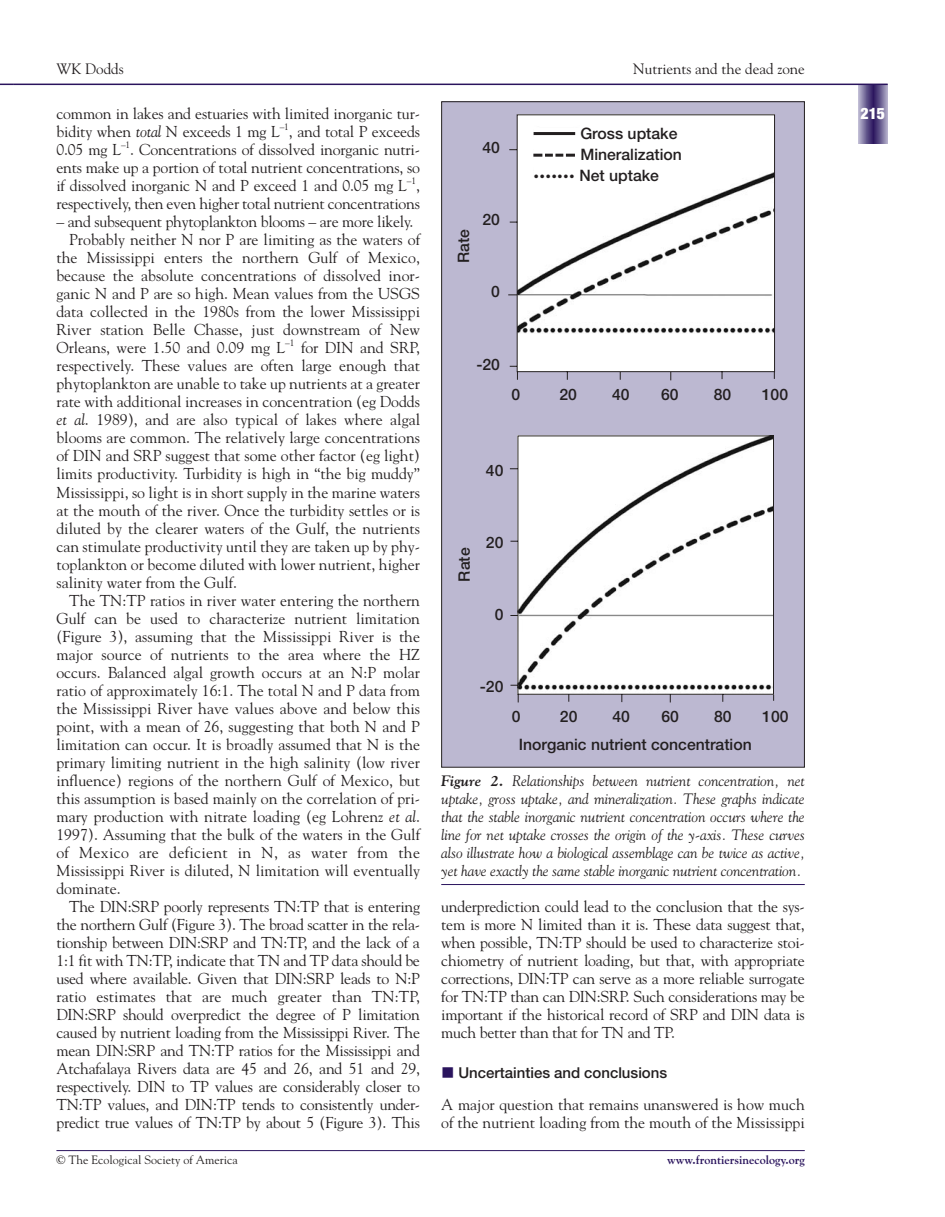
<style>
.page{position:relative;width:945px;height:1217px;background:#fff}
.page>*{position:absolute;margin:0;border:0;box-sizing:border-box;transform-origin:0 0}
.t1{font:15.75px/18px "Goudy";color:#231f20;text-align:justify}
.t2{font:500 15.75px "Helvetica Neue";color:#231f20}
.t3{font:900 condensed 15.75px "Helvetica Neue";color:#fff}
.t4{font:italic 15px/18px "Goudy";letter-spacing:-.005em;color:#231f20;text-align:justify}
.t5{font:15px "Goudy";color:#231f20}
.t6{font:500 15px "Helvetica Neue";color:#231f20}
.t7{font:12px "Goudy";color:#231f20}
.t8{font:700 12px "Goudy";color:#2a145d}
.t9{font:9.45px "Goudy";color:#231f20}
.s1{font-style:italic}
.s2{font-weight:700}
</style>
<div class="page">
<svg style="left:858px;top:85px;width:8px;height:59px"></svg>
<svg style="left:866px;top:85px;width:7px;height:59px"></svg>
<svg style="left:873px;top:85px;width:6px;height:59px"></svg>
<svg style="left:879px;top:85px;width:9px;height:59px"></svg>
<hr style="left:14px;top:84px;width:874px;height:1px;background:#2a145d">
<hr style="left:56px;top:1150px;width:749px;height:1px;background:#2a145d">
<svg style="left:0;top:84px;width:14px;height:1px"></svg>
<hr style="left:441px;top:884px;width:364px;height:1px;background:#2a145d">
<div style="left:442px;top:102px;width:362px;height:665px;background:#bcb8d1"></div>
<svg style="left:508px;top:114px;width:267px;height:267px;background:#e8e8ea"></svg>
<svg style="left:509px;top:435px;width:265px;height:268px;background:#ececed"></svg>
<div style="left:534px;top:128px;width:158px;height:67px;background:#fff"></div>
<hr style="left:534px;top:132px;width:41px;height:3px;background:#231f20">
<svg style="left:533px;top:154px;width:42px;height:3px"></svg>
<p class="t5" style="left:56px;top:62px;width:69px">WK Dodds</p>
<p class="t5" style="left:633px;top:62px;width:173px">Nutrients and the dead zone</p>
<p class="t1" style="left:56px;top:106px;width:365px">common in lakes and estuaries with limited inorganic tur&shy;bidity when <span class="s1">total</span> N exceeds 1 mg L</p>
<p class="t9" style="left:280px;top:123px;width:11px">–1</p>
<p class="t1" style="left:289px;top:124px;width:133px">, and total P exceeds</p>
<p class="t2" style="left:580px;top:128px;width:99px">Gross uptake</p>
<p class="t2" style="left:580px;top:149px;width:103px">Mineralization</p>
<p class="t2" style="left:534px;top:170px;width:127px"><sup>.......</sup> Net uptake</p>
<p class="t1" style="left:56px;top:142px;width:66px">0.05 mg L</p>
<p class="t9" style="left:121px;top:141px;width:11px">–1</p>
<p class="t2" style="left:483px;top:142px;width:19px">40</p>
<p class="t1" style="left:56px;top:142px;width:365px;text-indent:74px">. Concentrations of dissolved inorganic nutri&shy;ents make up a portion of total nutrient concentrations, so if dissolved inorganic N and P exceed 1 and 0.05 mg L</p>
<p class="t9" style="left:407px;top:177px;width:11px">–1</p>
<p class="t1" style="left:56px;top:178px;width:365px;text-align:right">,<br>respectively, then even higher total nutrient concentrations</p>
<p class="t1" style="left:56px;top:214px;width:359px">– and subsequent phytoplankton blooms – are more likely.</p>
<p class="t1" style="left:69px;top:232px;width:352px">Probably neither N nor P are limiting as the waters of</p>
<p class="t1" style="left:56px;top:250px;width:365px">the Mississippi enters the northern Gulf of Mexico,</p>
<p class="t1" style="left:56px;top:268px;width:365px">because the absolute concentrations of dissolved inor-</p>
<p class="t1" style="left:56px;top:286px;width:365px">ganic N and P are so high. Mean values from the USGS</p>
<p class="t1" style="left:56px;top:304px;width:365px">data collected in the 1980s from the lower Mississippi</p>
<p class="t1" style="left:56px;top:322px;width:365px">River station Belle Chasse, just downstream of New</p>
<p class="t1" style="left:56px;top:340px;width:230px">Orleans, were 1.50 and 0.09 mg L</p>
<p class="t9" style="left:285px;top:339px;width:11px">–1</p>
<p class="t2" style="left:483px;top:214px;width:19px">20</p>
<p class="t2" style="left:458px;top:263px;width:35px;rotate:-90deg">Rate</p>
<p class="t2" style="left:491px;top:286px;width:10px">0</p>
<p class="t1" style="left:56px;top:340px;width:365px;text-indent:245px">for DIN and SRP, respectively. These values are often large enough that phytoplankton are unable to take up nutrients at a greater rate with additional increases in concentration (eg Dodds <span class="s1">et al</span>. 1989), and are also typical of lakes where algal blooms are common. The relatively large concentrations of DIN and SRP suggest that some other factor (eg light) limits productivity. Turbidity is high in “the big muddy” Mississippi, so light is in short supply in the marine waters at the mouth of the river. Once the turbidity settles or is diluted by the clearer waters of the Gulf, the nutrients can stimulate productivity until they are taken up by phy&shy;toplankton or become diluted with lower nutrient, higher salinity water from the Gulf.</p>
<p class="t1" style="left:56px;top:592px;width:365px;text-indent:13px">The TN:TP ratios in river water entering the northern Gulf can be used to characterize nutrient limitation (Figure 3), assuming that the Mississippi River is the major source of nutrients to the area where the HZ occurs. Balanced algal growth occurs at an N:P molar ratio of approximately 16:1. The total N and P data from the Mississippi River have values above and below this point, with a mean of 26, suggesting that both N and P limitation can occur. It is broadly assumed that N is the primary limiting nutrient in the high salinity (low river influence) regions of the northern Gulf of Mexico, but this assumption is based mainly on the correlation of pri&shy;mary production with nitrate loading (eg Lohrenz <span class="s1">et al</span>.<br>1997). Assuming that the bulk of the waters in the Gulf of Mexico are deficient in N, as water from the Mississippi River is diluted, N limitation will eventually dominate.</p>
<p class="t1" style="left:56px;top:898px;width:365px;text-indent:13px">The DIN:SRP poorly represents TN:TP that is entering the northern Gulf (Figure 3). The broad scatter in the rela&shy;tionship between DIN:SRP and TN:TP, and the lack of a 1:1 fit with TN:TP, indicate that TN and TP data should be used where available. Given that DIN:SRP leads to N:P ratio estimates that are much greater than TN:TP, DIN:SRP should overpredict the degree of P limitation caused by nutrient loading from the Mississippi River. The mean DIN:SRP and TN:TP ratios for the Mississippi and Atchafalaya Rivers data are 45 and 26, and 51 and 29, respectively. DIN to TP values are considerably closer to TN:TP values, and DIN:TP tends to consistently under&shy;predict true values of TN:TP by about 5 (Figure 3). This</p>
<p class="t1" style="left:441px;top:898px;width:365px">underprediction could lead to the conclusion that the sys&shy;tem is more N limited than it is. These data suggest that, when possible, TN:TP should be used to characterize stoi&shy;chiometry of nutrient loading, but that, with appropriate corrections, DIN:TP can serve as a more reliable surrogate for TN:TP than can DIN:SRP. Such considerations may be important if the historical record of SRP and DIN data is much better than that for TN and TP.</p>
<p class="t2" style="left:476px;top:358px;width:25px">-20</p>
<p class="t2" style="left:511px;top:389px;width:10px">0</p>
<p class="t2" style="left:560px;top:389px;width:19px">20</p>
<p class="t2" style="left:612px;top:389px;width:19px">40</p>
<p class="t2" style="left:661px;top:389px;width:19px">60</p>
<p class="t2" style="left:714px;top:389px;width:19px">80</p>
<p class="t2" style="left:762px;top:389px;width:28px">100</p>
<p class="t2" style="left:486px;top:465px;width:19px">40</p>
<p class="t2" style="left:486px;top:537px;width:19px">20</p>
<p class="t2" style="left:458px;top:581px;width:35px;rotate:-90deg">Rate</p>
<p class="t2" style="left:495px;top:609px;width:10px">0</p>
<p class="t2" style="left:480px;top:681px;width:25px">-20</p>
<p class="t2" style="left:512px;top:710px;width:10px">0</p>
<p class="t2" style="left:560px;top:710px;width:19px">20</p>
<p class="t2" style="left:613px;top:710px;width:19px">40</p>
<p class="t2" style="left:662px;top:710px;width:19px">60</p>
<p class="t2" style="left:714px;top:710px;width:19px">80</p>
<p class="t2" style="left:762px;top:710px;width:28px">100</p>
<p class="t2" style="left:519px;top:738px;width:235px">Inorganic nutrient concentration</p>
<p class="t4" style="left:441px;top:772px;width:365px"><span class="s2">Figure 2.</span> Relationships between nutrient concentration, net uptake, gross uptake, and mineralization. These graphs indicate that the stable inorganic nutrient concentration occurs where the line for net uptake crosses the origin of the y-axis. These curves also illustrate how a biological assemblage can be twice as active, yet have exactly the same stable inorganic nutrient concentration.</p>
<p class="t6" style="left:458px;top:1067px;width:210px">Uncertainties and conclusions</p>
<p class="t1" style="left:441px;top:1096px;width:365px">A major question that remains unanswered is how much of the nutrient loading from the mouth of the Mississippi</p>
<p class="t7" style="left:56px;top:1155px;width:183px">© The Ecological Society of America</p>
<p class="t8" style="left:667px;top:1155px;width:139px">www.frontiersinecology.org</p>
<p class="t3" style="left:861px;top:108px;width:26px">215</p>
</div>
